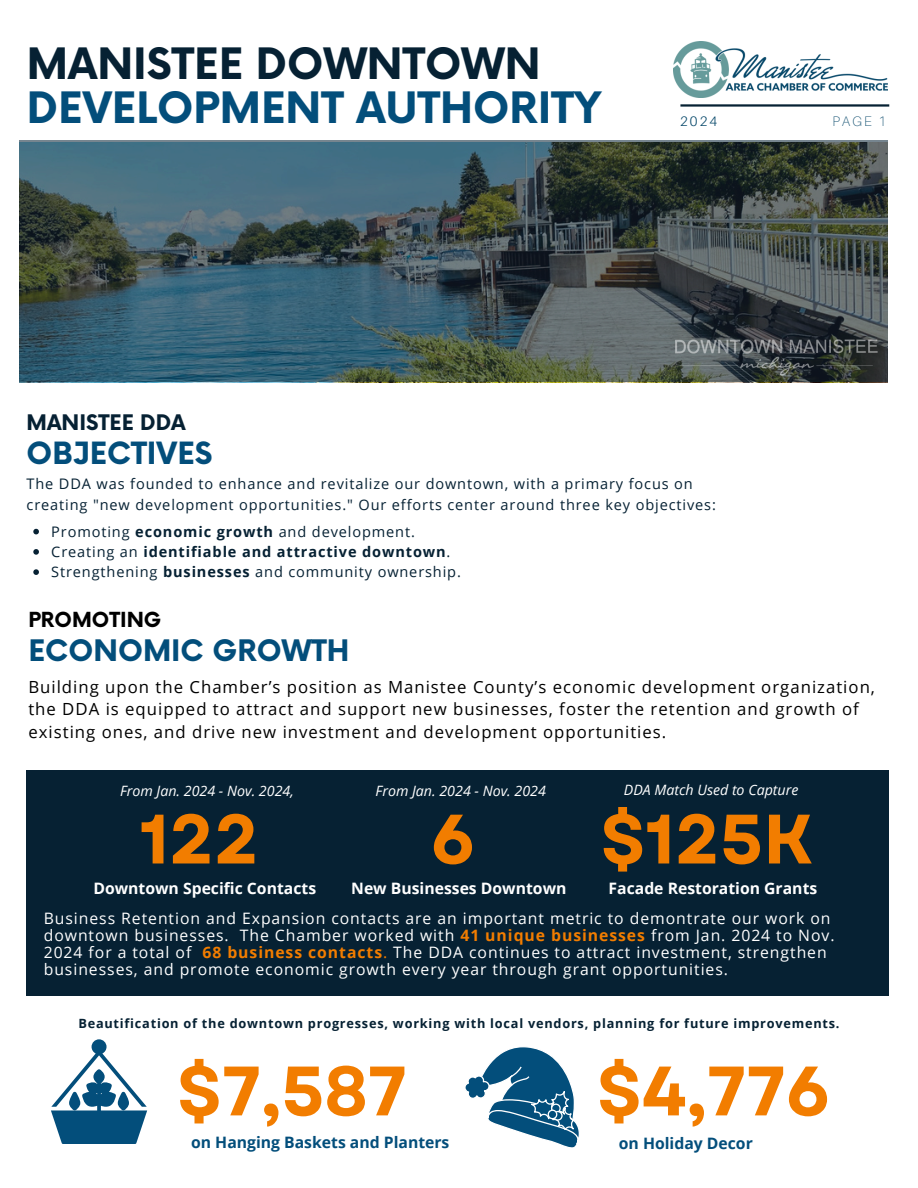
<style>
.page{position:relative;width:918px;height:1188px;background:#fff}
.page>*{position:absolute;margin:0;border:0;box-sizing:border-box;transform-origin:0 0}
.t1{font:700 69.75px "Garet";color:#f27d00}
.t2{font:700 42.15px/43.8px "Now";color:#034e7b}
.t3{font:700 29.85px "Now";color:#034e7b}
.t4{font:700 28.95px "Now";color:#034e7b}
.t5{font:700 21px "Now";color:#062133}
.t6{font:700 20.25px "Now";color:#000}
.t7{font:16.8px/22.5px "Open Sans";letter-spacing:.06em;color:#000}
.t8{font:15.75px/16.8px "Open Sans";letter-spacing:.06em;color:#fff}
.t9{font:700 15.75px "Open Sans";color:#fff}
.t10{font:700 15.75px "Open Sans";color:#034e7b}
.t11{font:14.55px/20.2px "Open Sans";letter-spacing:.06em;color:#062133}
.t12{font:700 14.55px "Open Sans";letter-spacing:.06em;color:#062133}
.t13{font:italic 14.25px "Open Sans";color:#fff}
.t14{font:100 13.8px "Aileron";color:#07486a}
.t15{font:300 13.8px "Aileron";color:#07486a}
.t16{font:700 12.75px "Open Sans";letter-spacing:.06em;color:#062133}
.s1{color:#062133}
.s2{font-weight:700}
.s3{font-weight:400}
.s4{font-weight:700;color:#f27d00}
.s5{color:#f27d00}
</style>
<div class="page">
<svg style="left:51px;top:1039px;width:96px;height:105px"></svg>
<svg style="left:465px;top:1047px;width:114px;height:101px"></svg>
<hr style="left:680px;top:104px;width:209px;height:3px;background:#062133">
<img style="left:674px;top:42px;width:214px;height:55px">
<svg style="left:19px;top:140px;width:868px;height:242px"></svg>
<img style="left:674px;top:329px;width:206px;height:53px">
<svg style="left:33px;top:529px;width:6px;height:5px"></svg>
<svg style="left:33px;top:549px;width:6px;height:6px"></svg>
<svg style="left:33px;top:569px;width:6px;height:6px"></svg>
<div style="left:27px;top:770px;width:862px;height:225px;background:#062133"></div>
<p class="t2" style="left:27px;top:44px;width:576px"><span class="s1">MANISTEE DOWNTOWN<br></span>DEVELOPMENT AUTHORITY</p>
<p class="t15" style="left:680px;top:113px;width:39px">2024</p>
<p class="t14" style="left:832px;top:113px;width:55px">PAGE 1</p>
<p class="t5" style="left:27px;top:411px;width:161px">MANISTEE DDA</p>
<p class="t3" style="left:27px;top:437px;width:187px">OBJECTIVES</p>
<h2 class="t11" style="left:27px;top:474px;width:691px">The DDA was founded to enhance and revitalize our downtown, with a primary focus on creating "new development opportunities." Our efforts center around three key objectives:</h2>
<p class="t11" style="left:51px;top:521px;width:365px">Promoting <span class="s2">economic growth</span> and development.</p>
<p class="t12" style="left:51px;top:541px;width:401px"><span class="s3">Creating an</span> identifiable and attractive downtown<span class="s3">.</span></p>
<p class="t11" style="left:51px;top:561px;width:411px">Strengthening <span class="s2">businesses</span> and community ownership.</p>
<h4 class="t6" style="left:28px;top:609px;width:135px">PROMOTING</h4>
<h3 class="t4" style="left:28px;top:635px;width:323px">ECONOMIC GROWTH</h3>
<p class="t7" style="left:28px;top:675px;width:848px">Building upon the Chamber’s position as Manistee County’s economic development organization, the DDA is equipped to attract and support new businesses, foster the retention and growth of existing ones, and drive new investment and development opportunities.</p>
<h5 class="t13" style="left:120px;top:781px;width:175px">From Jan. 2024 - Nov. 2024,</h5>
<p class="t13" style="left:376px;top:781px;width:172px">From Jan. 2024 - Nov. 2024</p>
<h1 class="t13" style="left:624px;top:780px;width:176px">DDA Match Used to Capture</h1>
<p class="t1" style="left:140px;top:789px;width:121px">122</p>
<p class="t9" style="left:93px;top:877px;width:224px">Downtown Specific Contacts</p>
<h4 class="t1" style="left:431px;top:789px;width:46px">6</h4>
<h3 class="t9" style="left:351px;top:877px;width:217px">New Businesses Downtown</h3>
<h6 class="t1" style="left:601px;top:789px;width:215px">$125K</h6>
<p class="t9" style="left:609px;top:878px;width:210px">Facade Restoration Grants</p>
<p class="t8" style="left:44px;top:910px;width:792px">Business Retention and Expansion contacts are an important metric to demontrate our work on downtown businesses. The Chamber worked with <span class="s4">41 unique businesses</span> from Jan. 2024 to Nov.<br>2024 for a total of <span class="s4">68 business contacts</span><span class="s5">.</span> The DDA continues to attract investment, strengthen</p>
<p class="t8" style="left:44px;top:961px;width:686px">businesses, and promote economic growth every year through grant opportunities.</p>
<h5 class="t16" style="left:78px;top:1014px;width:763px">Beautification of the downtown progresses, working with local vendors, planning for future improvements.</h5>
<h6 class="t1" style="left:597px;top:1041px;width:235px">$4,776</h6>
<p class="t10" style="left:619px;top:1132px;width:136px">on Holiday Decor</p>
<h1 class="t1" style="left:177px;top:1041px;width:231px">$7,587</h1>
<h5 class="t10" style="left:191px;top:1131px;width:260px">on Hanging Baskets and Planters</h5>
</div>
